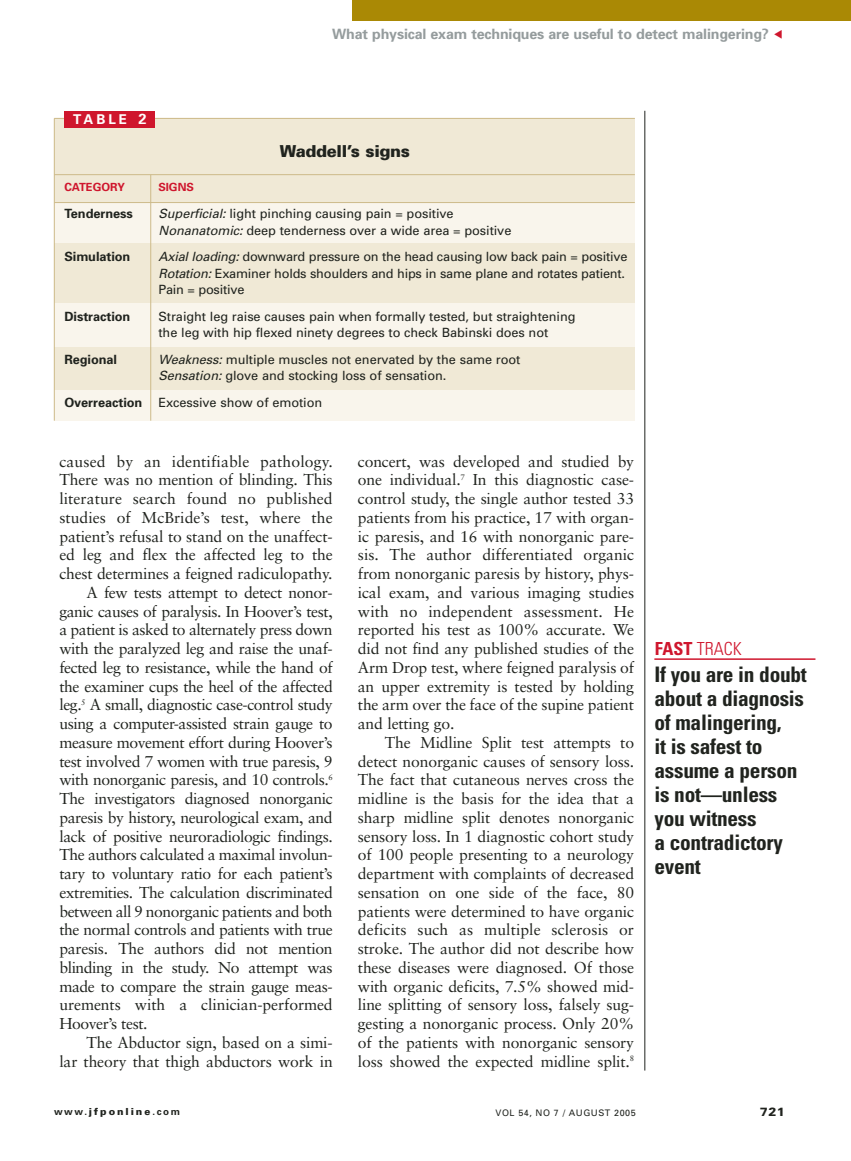
<style>
.page{position:relative;width:851px;height:1161px;background:#fff}
.page>*{position:absolute;margin:0;border:0;box-sizing:border-box;transform-origin:0 0}
.t1{font:700 condensed 21.3px/24px "Univers";letter-spacing:-.015em;color:#20231e}
.t2{font:300 condensed 18px "Univers";color:#cf162d}
.t3{font:900 16.5px "Univers";letter-spacing:-.02em;color:#20231e}
.t4{font:15.75px/18.8px "Sabon";letter-spacing:-.03em;color:#20231e;text-align:justify}
.t5{font:15.75px "Sabon";letter-spacing:-.01em;color:#20231e}
.t6{font:15.75px "Sabon";letter-spacing:.01em;color:#20231e}
.t7{font:15.75px "Sabon";letter-spacing:.005em;color:#20231e}
.t8{font:15.75px "Sabon";letter-spacing:-.005em;color:#20231e}
.t9{font:15.75px "Sabon";color:#20231e}
.t10{font:700 14.25px "Univers";letter-spacing:-.01em;color:#959c9d}
.t11{font:700 13.5px "Univers";letter-spacing:.22em;color:#fff}
.t12{font:12.75px/16px "Univers";letter-spacing:-.005em;color:#20231e}
.t13{font:700 12.75px "Univers";letter-spacing:-.005em;color:#20231e}
.t14{font:900 12px "Univers";color:#20231e}
.t15{font:700 11.25px "Univers";letter-spacing:-.005em;color:#cf162d}
.t16{font:900 9.75px "Univers";letter-spacing:.2em;color:#20231e}
.t17{font:9px "Univers";letter-spacing:.055em;color:#20231e}
.s1{font-size:14.7px}
.s2{font-style:italic}
.s3{font-weight:700}
</style>
<div class="page">
<div style="left:54px;top:119px;width:580px;height:298px;background:#f0e9d6"></div>
<hr style="left:54px;top:118px;width:580px;height:1px;background:#cdba89">
<div style="left:65px;top:111px;width:90px;height:16px;background:#cf162d"></div>
<div style="left:54px;top:203px;width:580px;height:40px;background:#f9f5ec"></div>
<div style="left:54px;top:304px;width:580px;height:43px;background:#f9f5ec"></div>
<div style="left:54px;top:390px;width:580px;height:31px;background:#f9f5ec"></div>
<hr style="left:54px;top:202px;width:580px;height:1px;background:#cdba89">
<hr style="left:54px;top:174px;width:580px;height:1px;background:#cdba89">
<hr style="left:54px;top:118px;width:1px;height:303px;background:#cdba89">
<hr style="left:150px;top:175px;width:1px;height:246px;background:#cdba89">
<hr style="left:644px;top:111px;width:1px;height:960px;background:#20231e">
<hr style="left:654px;top:658px;width:161px;height:2px;background:#cf162d">
<div style="left:352px;top:0;width:498px;height:20px;background:#aa8905"></div>
<p class="t11" style="left:73px;top:114px;width:75px">TABLE <span class="s1">2</span></p>
<p class="t10" style="left:332px;top:29px;width:438px">What physical exam techniques are useful to detect malingering?</p>
<p class="t3" style="left:280px;top:145px;width:132px">Waddell’s signs</p>
<p class="t15" style="left:64px;top:183px;width:62px">CATEGORY</p>
<p class="t15" style="left:158px;top:183px;width:37px">SIGNS</p>
<p class="t13" style="left:64px;top:209px;width:70px">Tenderness</p>
<p class="t12" style="left:158px;top:207px;width:354px"><span class="s2">Superficial:</span>light pinching causing pain = positive<br><span class="s2">Nonanatomic:</span>deep tenderness over a wide area = positive</p>
<p class="t13" style="left:64px;top:252px;width:67px">Simulation</p>
<p class="t12" style="left:158px;top:250px;width:470px"><span class="s2">Axial loading:</span>downward pressure on the head causing low back pain = positive<br><span class="s2">Rotation:</span>Examiner holds shoulders and hips in same plane and rotates patient.<br>Pain = positive</p>
<p class="t13" style="left:64px;top:311px;width:67px">Distraction</p>
<p class="t12" style="left:158px;top:309px;width:418px">Straight leg raise causes pain when formally tested, but straightening the leg with hip flexed ninety degrees to check Babinski does not</p>
<p class="t13" style="left:64px;top:354px;width:54px">Regional</p>
<p class="t12" style="left:158px;top:352px;width:363px"><span class="s2">Weakness:</span> multiple muscles not enervated by the same root<br><span class="s2">Sensation:</span>glove and stocking loss of sensation.</p>
<p class="t13" style="left:64px;top:398px;width:79px">Overreaction</p>
<p class="t12" style="left:158px;top:395px;width:165px">Excessive show of emotion</p>
<p class="t6" style="left:59px;top:454px;width:275px">caused by an identifiable pathology.</p>
<p class="t5" style="left:59px;top:473px;width:275px">There was no mention of blinding. This</p>
<p class="t7" style="left:59px;top:492px;width:275px">literature search found no published</p>
<p class="t9" style="left:59px;top:511px;width:275px">studies of McBride’s test, where the</p>
<p class="t5" style="left:59px;top:529px;width:275px">patient’s refusal to stand on the unaffect-</p>
<p class="t5" style="left:59px;top:548px;width:275px">ed leg and flex the affected leg to the</p>
<p class="t5" style="left:59px;top:567px;width:275px">chest determines a feigned radiculopathy.</p>
<p class="t4" style="left:86px;top:584px;width:248px">A few tests attempt to detect nonor-</p>
<p class="t4" style="left:59px;top:603px;width:275px">ganic causes of paralysis. In Hoover’s test,</p>
<p class="t4" style="left:59px;top:622px;width:275px">a patient is asked to alternately press down</p>
<p class="t4" style="left:59px;top:640px;width:275px">with the paralyzed leg and raise the unaf-</p>
<p class="t4" style="left:59px;top:659px;width:275px">fected leg to resistance, while the hand of</p>
<p class="t4" style="left:59px;top:678px;width:275px">the examiner cups the heel of the affected</p>
<p class="t4" style="left:59px;top:697px;width:275px">leg.<sup>5</sup> A small, diagnostic case-control study</p>
<p class="t4" style="left:59px;top:715px;width:275px">using a computer-assisted strain gauge to</p>
<p class="t4" style="left:59px;top:734px;width:275px">measure movement effort during Hoover’s</p>
<p class="t4" style="left:59px;top:753px;width:275px">test involved 7 women with true paresis, 9</p>
<p class="t4" style="left:59px;top:772px;width:275px">with nonorganic paresis, and 10 controls.<sup>6</sup></p>
<p class="t4" style="left:59px;top:790px;width:275px">The investigators diagnosed nonorganic</p>
<p class="t4" style="left:59px;top:809px;width:275px">paresis by history, neurological exam, and</p>
<p class="t4" style="left:59px;top:828px;width:275px">lack of positive neuroradiologic findings.</p>
<p class="t4" style="left:59px;top:847px;width:275px">The authors calculated a maximal involun-</p>
<p class="t4" style="left:59px;top:865px;width:275px">tary to voluntary ratio for each patient’s</p>
<p class="t4" style="left:59px;top:884px;width:275px">extremities. The calculation discriminated</p>
<p class="t4" style="left:59px;top:903px;width:275px">between all 9 nonorganic patients and both</p>
<p class="t4" style="left:59px;top:922px;width:275px">the normal controls and patients with true</p>
<p class="t4" style="left:59px;top:940px;width:275px">paresis. The authors did not mention</p>
<p class="t4" style="left:59px;top:959px;width:275px">blinding in the study. No attempt was</p>
<p class="t4" style="left:59px;top:978px;width:275px">made to compare the strain gauge meas-</p>
<p class="t8" style="left:59px;top:998px;width:275px">urements with a clinician-performed</p>
<p class="t4" style="left:59px;top:1015px;width:90px">Hoover’s test.</p>
<p class="t5" style="left:86px;top:1036px;width:248px">The Abductor sign, based on a simi-</p>
<p class="t5" style="left:59px;top:1054px;width:275px">lar theory that thigh abductors work in</p>
<p class="t4" style="left:358px;top:453px;width:278px">concert, was developed and studied by one individual.<sup>7</sup> In this diagnostic case&shy;control study, the single author tested 33 patients from his practice, 17 with organ&shy;ic paresis, and 16 with nonorganic pare&shy;sis. The author differentiated organic from nonorganic paresis by history, phys&shy;ical exam, and various imaging studies with no independent assessment. He reported his test as 100% accurate. We did not find any published studies of the Arm Drop test, where feigned paralysis of an upper extremity is tested by holding the arm over the face of the supine patient and letting go.</p>
<p class="t4" style="left:358px;top:734px;width:278px;text-indent:27px">The Midline Split test attempts to detect nonorganic causes of sensory loss.<br>The fact that cutaneous nerves cross the midline is the basis for the idea that a sharp midline split denotes nonorganic sensory loss. In 1 diagnostic cohort study of 100 people presenting to a neurology department with complaints of decreased sensation on one side of the face, 80 patients were determined to have organic deficits such as multiple sclerosis or stroke. The author did not describe how these diseases were diagnosed. Of those with organic deficits, 7.5% showed mid&shy;line splitting of sensory loss, falsely sug&shy;gesting a nonorganic process. Only 20% of the patients with nonorganic sensory loss showed the expected midline split.<sup>8</sup></p>
<p class="t2" style="left:654px;top:642px;width:89px"><span class="s3">FAST</span> TRACK</p>
<h1 class="t1" style="left:654px;top:664px;width:154px">If you are in doubt about a diagnosis of malingering,<br>it is safest to assume a person is not—unless you witness<br>a contradictory event</h1>
<p class="t16" style="left:54px;top:1108px;width:127px"><span class="s3">www.</span>jfponline<span class="s3">.com</span></p>
<p class="t17" style="left:495px;top:1109px;width:142px">VOL 54, NO 7 / AUGUST 2005</p>
<p class="t14" style="left:760px;top:1107px;width:26px">721</p>
</div>
